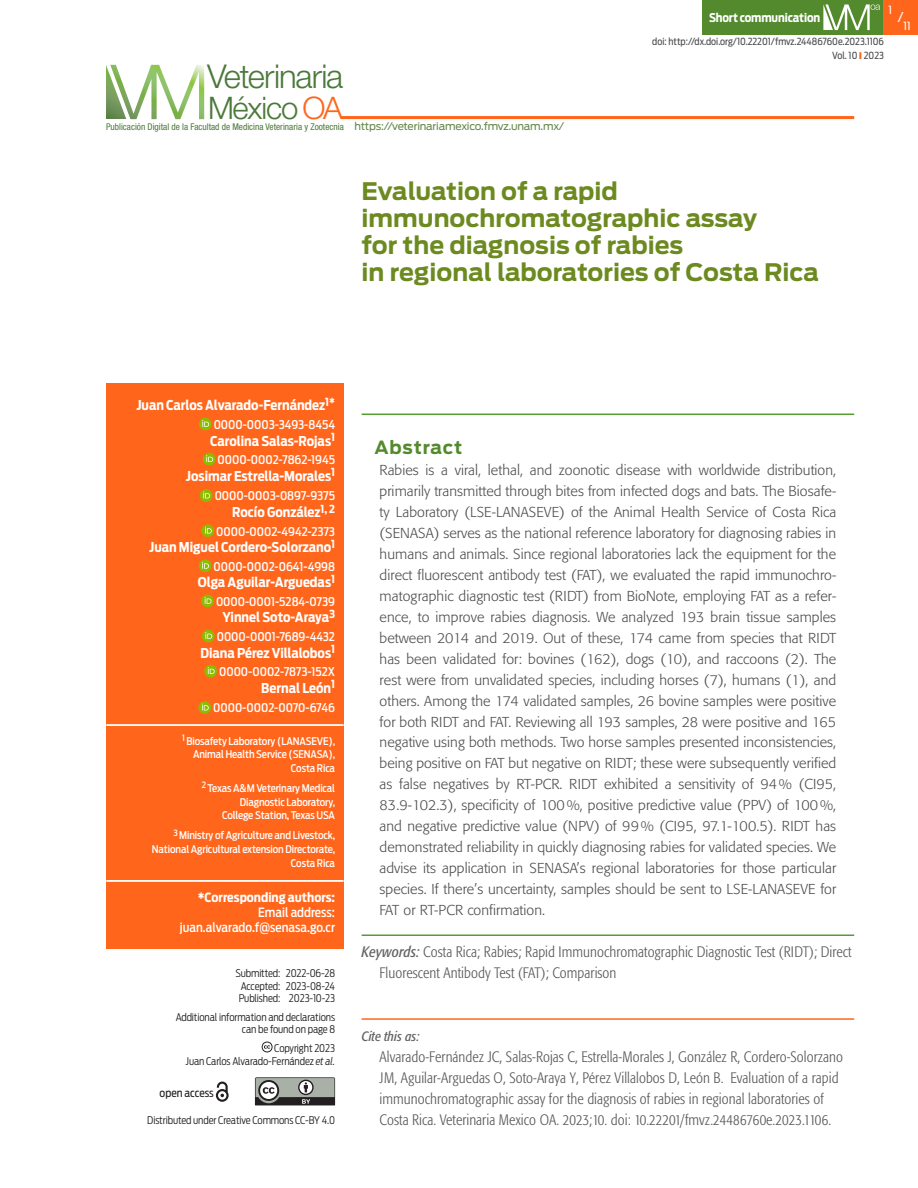
<style>
.page{position:relative;width:918px;height:1188px;background:#fff}
.page>*{position:absolute;margin:0;border:0;box-sizing:border-box;transform-origin:0 0}
.t1{font:300 32.85px "Helvetica Neue LT Std";letter-spacing:-.025em;color:#4a7939}
.t2{font:300 31.05px "Helvetica Neue LT Std";letter-spacing:-.035em;color:#4a7939}
._0_a_título{font:700 24px/27px "Antenna";color:#6c8a1f}
._02_sumario_a_titulo{font:700 18px "Antenna";letter-spacing:.045em;color:#548a2e}
._0_b_keywords{font:300 condensed 15px/21px "Formata";letter-spacing:.005em;color:#57585a}
._02_sumario_b_texto_1{font:300 14.25px/21px "Formata";letter-spacing:.005em;color:#4b4c4d;text-align:justify}
._01_autores_a_nombres{font:700 13.5px "Antenna Cond";color:#fff}
._0_b_keywords-2{font:italic condensed 13.5px "Formata";letter-spacing:.005em;color:#636366}
.t3{font:13.5px "Antenna Cond";color:#fff}
._01_autores_c_correo{font:500 12.75px/15px "Antenna Cond";color:#fff;text-align:right}
._01_autores_c_correo-2{font:700 12.75px "Antenna Cond";color:#fff}
._01_autores_a_nombres-2{font:500 12px "Antenna Cond";color:#fff}
.t4{font:700 12px "Antenna Cond";letter-spacing:-.01em;color:#fff}
._07_figura_pie{font:11.25px "Antenna Cond";color:#231f20}
.t5{font:11.25px "Antenna Cond";color:#fff}
._01_autores_b_pies{font:500 10.5px/13.6px "Antenna Cond";letter-spacing:-.01em;color:#fff;text-align:right}
._01_autores_b_pies-2{font:300 10.5px/12.5px "Antenna Cond";letter-spacing:-.01em;color:#231f20;text-align:right}
.t6{font:10.5px "Antenna";letter-spacing:-.02em;color:#64864b}
.t7{font:9.75px "Antenna Cond";color:#4b4c4d}
.t8{font:condensed 9.3px "Helvetica Neue LT Std";color:#4a7939}
.s1{color:#ff661c}
.s2{font-style:italic}
.s3{font-weight:400;font-style:italic;color:#636366}
</style>
<div class="page">
<hr style="left:341px;top:116px;width:513px;height:3px;background:#ff661c">
<div style="left:702px;top:0;width:185px;height:34px;background:#548a2e"></div>
<svg style="left:823px;top:4px;width:57px;height:26px"></svg>
<svg style="left:106px;top:65px;width:98px;height:54px"></svg>
<div style="left:884px;top:0;width:34px;height:34px;background:#ff661c"></div>
<svg style="left:262px;top:1042px;width:11px;height:10px"></svg>
<svg style="left:216px;top:1082px;width:13px;height:20px"></svg>
<div style="left:144px;top:1078px;width:101px;height:27px;border:1px solid #fff"></div>
<svg style="left:255px;top:1077px;width:80px;height:28px;background:#828481"></svg>
<hr style="left:362px;top:935px;width:492px;height:1px;background:#589b31">
<div style="left:106px;top:383px;width:238px;height:566px;background:#ff661c"></div>
<div style="left:199px;top:418px;width:13px;height:12px;background:#8dbb00;border-radius:50%"></div>
<svg style="left:202px;top:420px;width:7px;height:7px"></svg>
<div style="left:203px;top:453px;width:13px;height:12px;background:#8dbb00;border-radius:50%"></div>
<svg style="left:206px;top:455px;width:7px;height:7px"></svg>
<svg style="left:200px;top:489px;width:13px;height:13px"></svg>
<svg style="left:203px;top:492px;width:7px;height:6px"></svg>
<div style="left:202px;top:524px;width:12px;height:13px;background:#8dbb00;border-radius:50%"></div>
<svg style="left:205px;top:527px;width:7px;height:7px"></svg>
<div style="left:199px;top:559px;width:12px;height:13px;background:#8dbb00;border-radius:50%"></div>
<svg style="left:202px;top:562px;width:7px;height:7px"></svg>
<svg style="left:201px;top:595px;width:13px;height:12px"></svg>
<svg style="left:205px;top:597px;width:6px;height:7px"></svg>
<div style="left:202px;top:630px;width:13px;height:12px;background:#8dbb00;border-radius:50%"></div>
<svg style="left:205px;top:632px;width:7px;height:7px"></svg>
<svg style="left:204px;top:665px;width:13px;height:13px"></svg>
<svg style="left:208px;top:667px;width:7px;height:7px"></svg>
<svg style="left:198px;top:701px;width:13px;height:13px"></svg>
<svg style="left:202px;top:704px;width:7px;height:7px"></svg>
<hr style="left:106px;top:724px;width:238px;height:2px;background:#fff">
<hr style="left:106px;top:880px;width:238px;height:2px;background:#fff">
<hr style="left:362px;top:1018px;width:492px;height:2px;background:#ff661c">
<hr style="left:362px;top:414px;width:492px;height:1px;background:#589b31">
<h1 class="t1" style="left:207px;top:57px;width:138px">Veterinaria</h1>
<h2 class="t2" style="left:208px;top:89px;width:136px">México <span class="s1">OA</span></h2>
<p class="t8" style="left:106px;top:121px;width:239px">Publicación Digital de la Facultad de Medicina Veterinaria y Zootecnia</p>
<p class="t6" style="left:354px;top:120px;width:211px">https://veterinariamexico.fmvz.unam.mx/</p>
<p class="t4" style="left:709px;top:10px;width:113px">Short communication</p>
<p class="t5" style="left:889px;top:3px;width:5px">1</p>
<p class="t3" style="left:898px;top:9px;width:7px">/</p>
<p class="t5" style="left:904px;top:19px;width:8px">11</p>
<p class="t7" style="left:652px;top:36px;width:233px">doi: http://dx.doi.org/10.22201/fmvz.24486760e.2023.1106</p>
<p class="t7" style="left:832px;top:50px;width:53px">Vol. 10 2023</p>
<p class="_0_a_título" style="left:362px;top:178px;width:459px">Evaluation of a rapid immunochromatographic assay<br>for the diagnosis of rabies<br>in regional laboratories of Costa Rica</p>
<p class="_01_autores_a_nombres" style="left:136px;top:398px;width:200px">Juan Carlos Alvarado-Fernández<sup>1*</sup></p>
<p class="_01_autores_a_nombres-2" style="left:214px;top:417px;width:123px">0000-0003-3493-8454</p>
<p class="_01_autores_a_nombres" style="left:210px;top:433px;width:126px">Carolina Salas-Rojas<sup>1</sup></p>
<p class="_01_autores_a_nombres-2" style="left:218px;top:452px;width:119px">0000-0002-7862-1945</p>
<p class="_01_autores_a_nombres" style="left:186px;top:468px;width:151px">Josimar Estrella-Morales<sup>1</sup></p>
<p class="_01_autores_a_nombres-2" style="left:215px;top:489px;width:122px">0000-0003-0897-9375</p>
<p class="_01_autores_a_nombres" style="left:232px;top:504px;width:104px">Rocío González<sup>1,</sup> <sup>2</sup></p>
<p class="_01_autores_a_nombres-2" style="left:216px;top:524px;width:120px">0000-0002-4942-2373</p>
<p class="_01_autores_a_nombres" style="left:149px;top:539px;width:188px">Juan Miguel Cordero-Solorzano<sup>1</sup></p>
<p class="_01_autores_a_nombres-2" style="left:214px;top:559px;width:123px">0000-0002-0641-4998</p>
<p class="_01_autores_a_nombres" style="left:198px;top:574px;width:139px">Olga Aguilar-Arguedas<sup>1</sup></p>
<p class="_01_autores_a_nombres-2" style="left:216px;top:594px;width:121px">0000-0001-5284-0739</p>
<p class="_01_autores_a_nombres" style="left:222px;top:610px;width:114px">Yinnel Soto-Araya<sup>3</sup></p>
<p class="_01_autores_a_nombres-2" style="left:217px;top:629px;width:120px">0000-0001-7689-4432</p>
<p class="_01_autores_a_nombres" style="left:200px;top:645px;width:136px">Diana Pérez Villalobos<sup>1</sup></p>
<p class="_01_autores_a_nombres-2" style="left:219px;top:664px;width:117px">0000-0002-7873-152X</p>
<p class="_01_autores_a_nombres" style="left:261px;top:680px;width:75px">Bernal León<sup>1</sup></p>
<p class="_01_autores_a_nombres-2" style="left:213px;top:701px;width:123px">0000-0002-0070-6746</p>
<p class="_01_autores_b_pies" style="left:182px;top:734px;width:154px"><sup>1</sup> Biosafety Laboratory (LANASEVE),<br>Animal Health Service (SENASA),<br>Costa Rica</p>
<p class="_01_autores_b_pies" style="left:202px;top:781px;width:135px"><sup>2</sup> Texas A&amp;M Veterinary Medical<br>Diagnostic Laboratory,<br>College Station, Texas USA</p>
<p class="_01_autores_b_pies" style="left:152px;top:829px;width:185px"><sup>3</sup> Ministry of Agriculture and Livestock,<br>National Agricultural extension Directorate,<br>Costa Rica</p>
<p class="_01_autores_c_correo-2" style="left:198px;top:889px;width:139px">*Corresponding authors:</p>
<p class="_01_autores_c_correo" style="left:180px;top:905px;width:157px">Email address: juan.alvarado.f@senasa.go.cr</p>
<p class="_01_autores_b_pies-2" style="left:236px;top:967px;width:101px">Submitted: 2022-06-28</p>
<p class="_01_autores_b_pies-2" style="left:241px;top:980px;width:96px">Accepted: 2023-08-24</p>
<p class="_01_autores_b_pies-2" style="left:239px;top:992px;width:98px">Published: 2023-10-23</p>
<p class="_01_autores_b_pies-2" style="left:176px;top:1011px;width:161px">Additional information and declarations can be found on page 8</p>
<p class="_01_autores_b_pies-2" style="left:186px;top:1042px;width:151px">Copyright 2023<br>Juan Carlos Alvarado-Fernández <span class="s2">et al.</span></p>
<p class="_07_figura_pie" style="left:160px;top:1086px;width:56px">open access</p>
<p class="_01_autores_b_pies-2" style="left:147px;top:1114px;width:189px">Distributed under Creative Commons CC-BY 4.0</p>
<p class="_02_sumario_a_titulo" style="left:374px;top:437px;width:90px">Abstract</p>
<p class="_02_sumario_b_texto_1" style="left:380px;top:460px;width:458px">Rabies is a viral, lethal, and zoonotic disease with worldwide distribution, primarily transmitted through bites from infected dogs and bats. The Biosafe&shy;ty Laboratory (LSE-LANASEVE) of the Animal Health Service of Costa Rica (SENASA) serves as the national reference laboratory for diagnosing rabies in humans and animals. Since regional laboratories lack the equipment for the direct fluorescent antibody test (FAT), we evaluated the rapid immunochro&shy;matographic diagnostic test (RIDT) from BioNote, employing FAT as a refer&shy;ence, to improve rabies diagnosis. We analyzed 193 brain tissue samples between 2014 and 2019. Out of these, 174 came from species that RIDT has been validated for: bovines (162), dogs (10), and raccoons (2). The rest were from unvalidated species, including horses (7), humans (1), and others. Among the 174 validated samples, 26 bovine samples were positive for both RIDT and FAT. Reviewing all 193 samples, 28 were positive and 165 negative using both methods. Two horse samples presented inconsistencies, being positive on FAT but negative on RIDT; these were subsequently verified as false negatives by RT-PCR. RIDT exhibited a sensitivity of 94% (CI95, 83.9-102.3), specificity of 100%, positive predictive value (PPV) of 100%, and negative predictive value (NPV) of 99% (CI95, 97.1-100.5). RIDT has demonstrated reliability in quickly diagnosing rabies for validated species. We advise its application in SENASA’s regional laboratories for those particular species. If there’s uncertainty, samples should be sent to LSE-LANASEVE for FAT or RT-PCR confirmation.</p>
<p class="_0_b_keywords" style="left:380px;top:941px;width:474px;text-indent:-18px"><span class="s3">Keywords:</span> Costa Rica; Rabies; Rapid Immunochromatographic Diagnostic Test (RIDT); Direct<br>Fluorescent Antibody Test (FAT); Comparison</p>
<p class="_0_b_keywords-2" style="left:362px;top:1028px;width:59px">Cite this as:</p>
<p class="_0_b_keywords" style="left:380px;top:1046px;width:465px">Alvarado-Fernández JC, Salas-Rojas C, Estrella-Morales J, González R, Cordero-Solorzano JM, Aguilar-Arguedas O, Soto-Araya Y, Pérez Villalobos D, León B. Evaluation of a rapid immunochromatographic assay for the diagnosis of rabies in regional laboratories of Costa Rica. Veterinaria Mexico OA. 2023;10. doi: 10.22201/fmvz.24486760e.2023.1106.</p>
</div>
